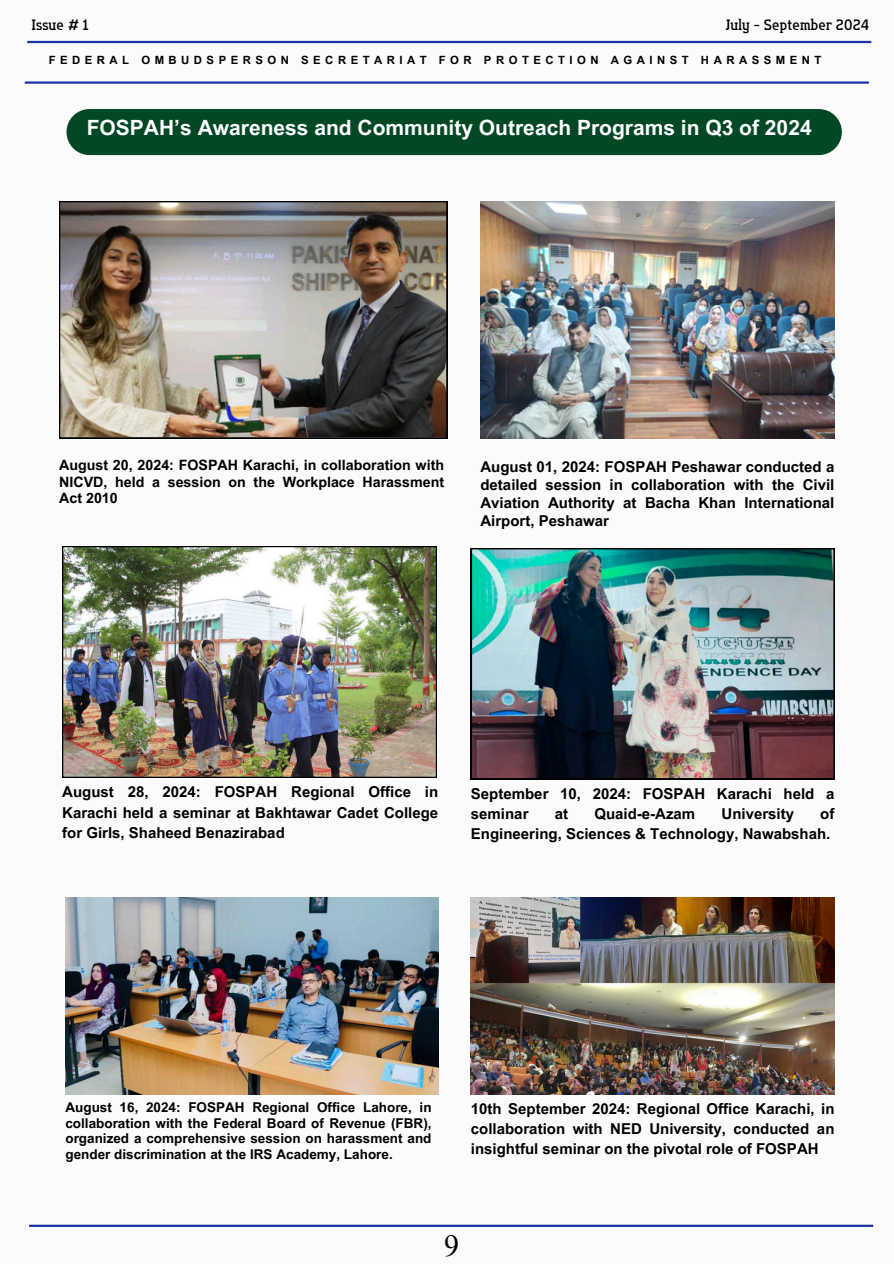
<style>
.page{position:relative;width:894px;height:1264px;background:#fff}
.page>*{position:absolute;margin:0;border:0;box-sizing:border-box;transform-origin:0 0}
.t1{font:30px "Times NRMT Pro";color:#000}
.t2{font:700 21px "Arial MT Pro";color:#fff}
.t3{font:700 15px/20.2px "Arial MT Pro";color:#000;text-align:justify}
.t4{font:15px "Flatory Slab 500 Semi Cond";letter-spacing:.015em;color:#000}
.t5{font:700 14.25px/16.8px "Arial MT Pro";color:#000;text-align:justify}
.t6{font:700 13.5px/15.8px "Arial MT Pro";color:#000;text-align:justify}
.t7{font:700 11.4px "Arial MT Pro";letter-spacing:.395em;color:#000}
</style>
<div class="page">
<div style="left:0;top:0;width:893px;height:1263px;background:#fbfbfb"></div>
<hr style="left:27px;top:41px;width:844px;height:2px;background:#1c32a8">
<hr style="left:25px;top:81px;width:843px;height:3px;background:#1c32a8">
<hr style="left:29px;top:1224px;width:843px;height:2px;background:#1c32a8">
<img style="left:59px;top:201px;width:388px;height:237px">
<img style="left:471px;top:548px;width:363px;height:231px">
<img style="left:62px;top:546px;width:375px;height:231px">
<img style="left:65px;top:897px;width:373px;height:197px">
<img style="left:480px;top:201px;width:353px;height:238px">
<img style="left:471px;top:897px;width:363px;height:197px">
<div style="left:66px;top:109px;width:775px;height:46px;background:#024824;border-radius:23px"></div>
<h3 class="t4" style="left:32px;top:16px;width:58px">Issue # 1</h3>
<p class="t4" style="left:725px;top:16px;width:145px">July - September 2024</p>
<h2 class="t7" style="left:49px;top:56px;width:774px">FEDERAL OMBUDSPERSON SECRETARIAT FOR PROTECTION AGAINST HARASSMENT</h2>
<p class="t2" style="left:87px;top:120px;width:726px">FOSPAH’s Awareness and Community Outreach Programs in Q3 of 2024</p>
<p class="t5" style="left:59px;top:458px;width:386px">August 20, 2024: FOSPAH Karachi, in collaboration with NICVD, held a session on the Workplace Harassment Act 2010</p>
<h2 class="t3" style="left:480px;top:459px;width:355px;line-height:18px">August 01, 2024: FOSPAH Peshawar conducted a detailed session in collaboration with the Civil Aviation Authority at Bacha Khan International Airport, Peshawar</h2>
<p class="t3" style="left:62px;top:783px;width:377px">August 28, 2024: FOSPAH Regional Office in Karachi held a seminar at Bakhtawar Cadet College for Girls, Shaheed Benazirabad</p>
<p class="t3" style="left:471px;top:785px;width:365px">September 10, 2024: FOSPAH Karachi held a seminar</p>
<p class="t3" style="left:471px;top:805px;width:365px;text-align:right">of<br>Engineering, Sciences &amp; Technology, Nawabshah.</p>
<p class="t3" style="left:554px;top:805px;width:15px">at</p>
<p class="t3" style="left:594px;top:805px;width:102px">Quaid-e-Azam</p>
<p class="t3" style="left:721px;top:805px;width:74px">University</p>
<p class="t6" style="left:65px;top:1100px;width:367px">August 16, 2024: FOSPAH Regional Office Lahore, in collaboration with the Federal Board of Revenue (FBR), organized a comprehensive session on harassment and gender discrimination at the IRS Academy, Lahore.</p>
<p class="t3" style="left:471px;top:1100px;width:365px">10th September 2024: Regional Office Karachi, in collaboration with NED University, conducted an insightful seminar on the pivotal role of FOSPAH</p>
<h2 class="t1" style="left:444px;top:1234px;width:16px">9</h2>
</div>
